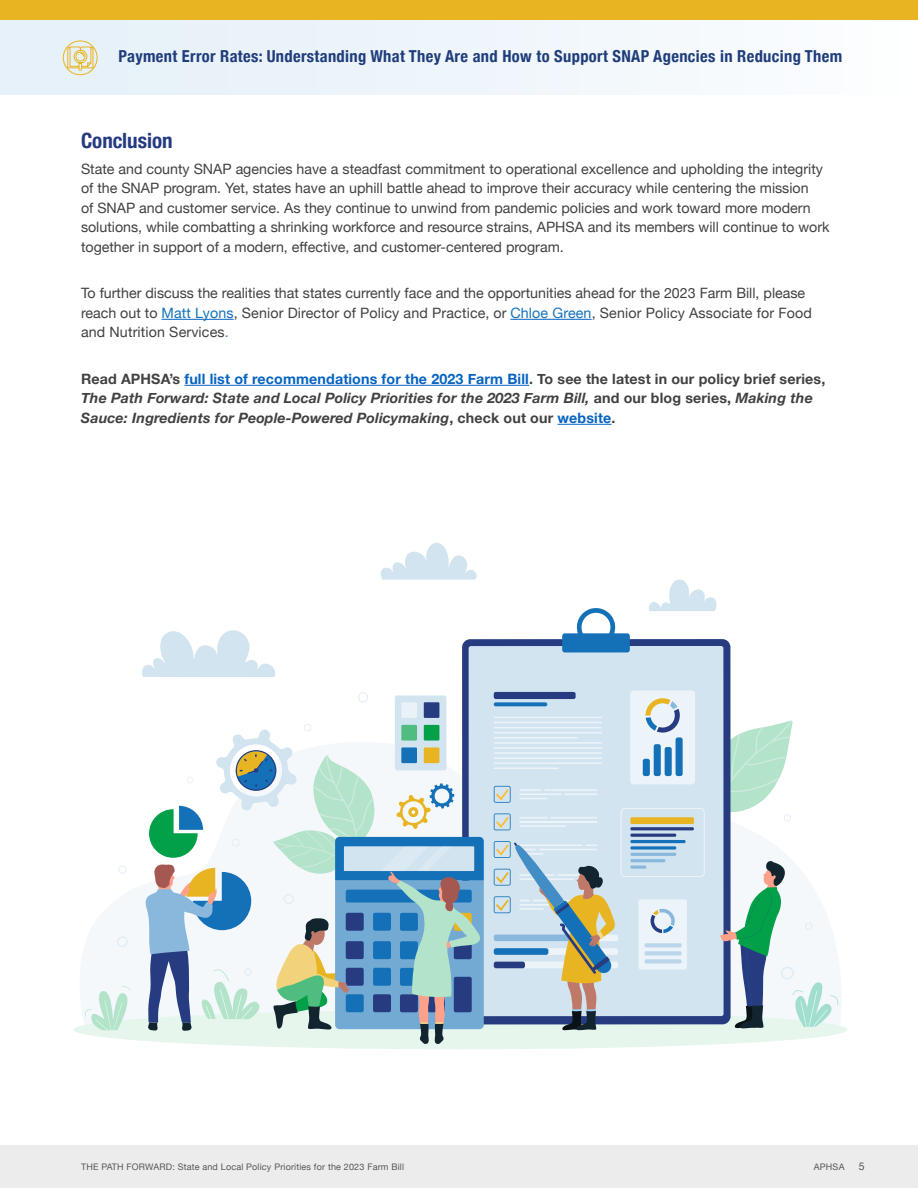
<style>
.page{position:relative;width:918px;height:1188px;background:#fff}
.page>*{position:absolute;margin:0;border:0;box-sizing:border-box;transform-origin:0 0}
.t1{font:700 condensed 21px "Helvetica Neue";color:#253b80}
.t2{font:700 condensed 16.5px "Helvetica Neue";letter-spacing:.02em;color:#1f3d7b}
.t3{font:14.25px/19.5px "Helvetica Neue";color:#414042}
.t4{font:italic 700 14.25px/19.5px "Helvetica Neue";letter-spacing:.01em;color:#414042}
.t5{font:10.5px "Helvetica Neue";color:#54565a}
.t6{font:9px "Helvetica Neue";letter-spacing:.02em;color:#54565a}
.s1{color:#1471b9}
.s2{color:#3b7abe}
.s3{font-style:normal}
.s4{font-style:normal;color:#0563c1}
</style>
<div class="page">
<div style="left:0;top:19px;width:918px;height:75px;background:linear-gradient(to right,#e4eff7,#fbfdfe)"></div>
<div style="left:0;top:0;width:918px;height:19px;background:#e9b422"></div>
<div style="left:63px;top:40px;width:35px;height:35px;border:1px solid #e9b422;border-radius:50%"></div>
<svg style="left:67px;top:46px;width:27px;height:25px"></svg>
<div style="left:0;top:1146px;width:918px;height:42px;background:#edecec"></div>
<svg style="left:80px;top:865px;width:761px;height:160px;fill:#f4f8fb"></svg>
<div style="left:74px;top:1010px;width:774px;height:39px;background:#e6f6ed;border-radius:50%"></div>
<svg style="left:118px;top:866px;width:8px;height:8px"></svg>
<svg style="left:358px;top:692px;width:10px;height:10px"></svg>
<svg style="left:117px;top:936px;width:11px;height:11px"></svg>
<svg style="left:649px;top:579px;width:68px;height:32px"></svg>
<svg style="left:142px;top:630px;width:133px;height:47px"></svg>
<svg style="left:381px;top:542px;width:96px;height:38px"></svg>
<svg style="left:85px;top:985px;width:50px;height:45px"></svg>
<div style="left:462px;top:639px;width:269px;height:385px;background:#263b80;border-radius:8px"></div>
<div style="left:469px;top:646px;width:255px;height:370px;background:#d2e4f0;border-radius:2px"></div>
<svg style="left:562px;top:608px;width:68px;height:44px"></svg>
<div style="left:494px;top:692px;width:82px;height:7px;background:#263b80;border-radius:2px"></div>
<div style="left:630px;top:690px;width:65px;height:94px;background:#edf4f9;border-radius:3px"></div>
<svg style="left:494px;top:698px;width:345px;height:332px"></svg>
<div style="left:395px;top:695px;width:52px;height:75px;background:#d2e4f0;border-radius:3px"></div>
<div style="left:401px;top:702px;width:16px;height:16px;background:#e9f2f8"></div>
<div style="left:424px;top:702px;width:15px;height:16px;background:#263b80"></div>
<svg style="left:145px;top:724px;width:339px;height:320px"></svg>
<hr style="left:162px;top:319px;width:72px;height:1px;background:#0563c1">
<hr style="left:510px;top:319px;width:82px;height:1px;background:#0563c1">
<hr style="left:184px;top:385px;width:345px;height:1px;background:#0563c1">
<hr style="left:558px;top:424px;width:54px;height:1px;background:#0563c1">
<p class="t2" style="left:118px;top:50px;width:725px">Payment Error Rates: Understanding What They Are and How to Support SNAP Agencies in Reducing Them</p>
<h1 class="t1" style="left:81px;top:132px;width:93px">Conclusion</h1>
<p class="t3" style="left:81px;top:160px;width:750px">State and county SNAP agencies have a steadfast commitment to operational excellence and upholding the integrity of the SNAP program. Yet, states have an uphill battle ahead to improve their accuracy while centering the mission<br>of SNAP and customer service. As they continue to unwind from pandemic policies and work toward more modern solutions, while combatting a shrinking workforce and resource strains, APHSA and its members will continue to work together in support of a modern, effective, and customer-centered program.</p>
<p class="t3" style="left:81px;top:285px;width:732px">To further discuss the realities that states currently face and the opportunities ahead for the 2023 Farm Bill, please reach out to <span class="s1">Matt Lyons</span>, Senior Director of Policy and Practice, or <span class="s1">Chloe Green</span>, Senior Policy Associate for Food and Nutrition Services<span class="s2">.</span></p>
<p class="t4" style="left:81px;top:370px;width:746px"><span class="s3">Read APHSA’s</span> <span class="s4">full list of recommendations for the 2023 Farm Bill</span><span class="s3">. To see the latest in our policy brief series,<br></span>The Path Forward: State and Local Policy Priorities for the 2023 Farm Bill, <span class="s3">and our blog series,</span> Making the<br>Sauce: Ingredients for People-Powered Policymaking<span class="s3">, check out our</span> <span class="s4">website</span><span class="s3">.</span></p>
<p class="t6" style="left:81px;top:1163px;width:325px">THE PATH FORWARD: State and Local Policy Priorities for the 2023 Farm Bill</p>
<p class="t6" style="left:814px;top:1163px;width:32px">APHSA</p>
<p class="t5" style="left:859px;top:1159px;width:7px">5</p>
</div>
